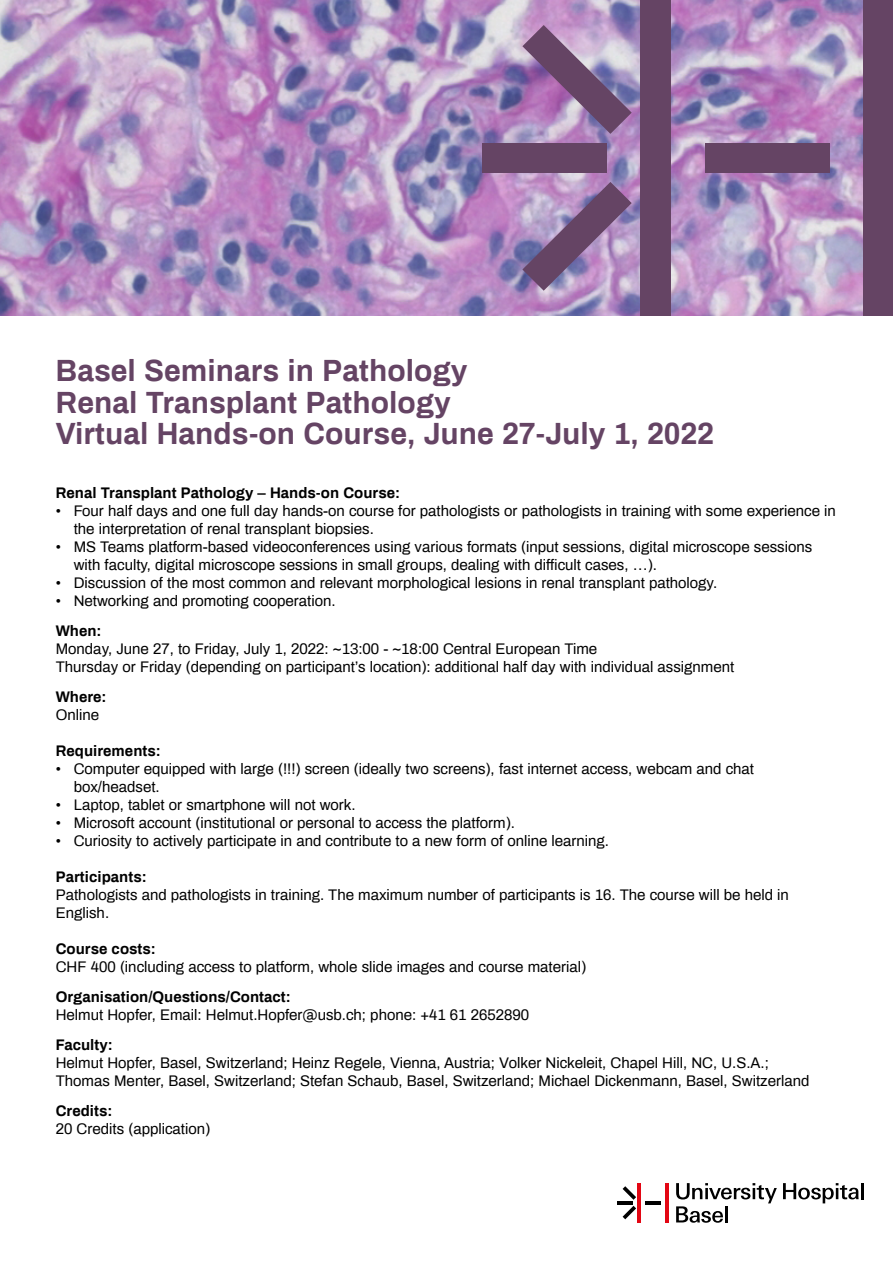
<style>
.page{position:relative;width:893px;height:1263px;background:#fff}
.page>*{position:absolute;margin:0;border:0;box-sizing:border-box;transform-origin:0 0}
.t1{font:700 30px "Archivo";color:#654464}
.t2{font:15px/18px "Archivo";color:#000}
.t3{font:700 15px "Archivo";color:#000}
</style>
<div class="page">
<img style="left:0;top:0;width:864px;height:316px">
<div style="left:641px;top:0;width:30px;height:316px;background:#654464"></div>
<div style="left:864px;top:0;width:29px;height:316px;background:#654464"></div>
<div style="left:705px;top:143px;width:124px;height:30px;background:#654464"></div>
<div style="left:482px;top:143px;width:125px;height:30px;background:#654464"></div>
<svg style="left:522px;top:25px;width:110px;height:109px;background:#9b7ca6"></svg>
<svg style="left:522px;top:182px;width:110px;height:109px;background:#997da7"></svg>
<hr style="left:637px;top:1183px;width:4px;height:39px;background:#e30613">
<hr style="left:665px;top:1183px;width:4px;height:39px;background:#e30613">
<hr style="left:645px;top:1201px;width:16px;height:4px;background:#000">
<hr style="left:618px;top:1201px;width:15px;height:4px;background:#000">
<svg style="left:623px;top:1186px;width:13px;height:14px"></svg>
<svg style="left:623px;top:1206px;width:13px;height:13px"></svg>
<svg style="left:783px;top:1183px;width:76px;height:20px"></svg>
<hr style="left:861px;top:1183px;width:3px;height:16px;background:#000">
<svg style="left:676px;top:1183px;width:101px;height:40px"></svg>
<hr style="left:725px;top:1206px;width:3px;height:16px;background:#000">
<p class="t1" style="left:56px;top:349px;width:413px">Basel Seminars in Pathology</p>
<p class="t1" style="left:56px;top:380px;width:397px">Renal Transplant Pathology</p>
<p class="t1" style="left:56px;top:412px;width:660px">Virtual Hands-on Course, June 27-July 1, 2022</p>
<p class="t3" style="left:56px;top:482px;width:346px">Renal Transplant Pathology – Hands-on Course:</p>
<p class="t2" style="left:74px;top:501px;width:764px;text-indent:-18px">• Four half days and one full day hands-on course for pathologists or pathologists in training with some experience in the interpretation of renal transplant biopsies.</p>
<p class="t2" style="left:74px;top:537px;width:740px;text-indent:-18px">• MS Teams platform-based videoconferences using various formats (input sessions, digital microscope sessions with faculty, digital microscope sessions in small groups, dealing with difficult cases, …).</p>
<p class="t2" style="left:56px;top:573px;width:663px">• Discussion of the most common and relevant morphological lesions in renal transplant pathology.</p>
<p class="t2" style="left:56px;top:591px;width:281px">• Networking and promoting cooperation.</p>
<p class="t3" style="left:56px;top:620px;width:47px">When:</p>
<p class="t2" style="left:56px;top:639px;width:543px">Monday, June 27, to Friday, July 1, 2022: ~13:00 - ~18:00 Central European Time</p>
<p class="t2" style="left:56px;top:657px;width:680px">Thursday or Friday (depending on participant’s location): additional half day with individual assignment</p>
<p class="t3" style="left:56px;top:686px;width:52px">Where:</p>
<p class="t2" style="left:56px;top:705px;width:45px">Online</p>
<p class="t3" style="left:56px;top:740px;width:107px">Requirements:</p>
<p class="t2" style="left:56px;top:759px;width:700px">• Computer equipped with large (!!!) screen (ideally two screens), fast internet access, webcam and chat</p>
<p class="t2" style="left:74px;top:777px;width:87px">box/headset.</p>
<p class="t2" style="left:56px;top:795px;width:301px">• Laptop, tablet or smartphone will not work.</p>
<p class="t2" style="left:56px;top:813px;width:461px">• Microsoft account (institutional or personal to access the platform).</p>
<p class="t2" style="left:56px;top:831px;width:555px">• Curiosity to actively participate in and contribute to a new form of online learning.</p>
<p class="t3" style="left:56px;top:866px;width:92px">Participants:</p>
<p class="t2" style="left:56px;top:885px;width:735px">Pathologists and pathologists in training. The maximum number of participants is 16. The course will be held in</p>
<p class="t2" style="left:56px;top:903px;width:55px">English.</p>
<p class="t3" style="left:56px;top:938px;width:102px">Course costs:</p>
<p class="t2" style="left:56px;top:957px;width:532px">CHF 400 (including access to platform, whole slide images and course material)</p>
<p class="t3" style="left:56px;top:986px;width:237px">Organisation/Questions/Contact:</p>
<p class="t2" style="left:56px;top:1005px;width:475px">Helmut Hopfer, Email: Helmut.Hopfer@usb.ch; phone: +41 61 2652890</p>
<p class="t3" style="left:56px;top:1034px;width:58px">Faculty:</p>
<p class="t2" style="left:56px;top:1053px;width:715px">Helmut Hopfer, Basel, Switzerland; Heinz Regele, Vienna, Austria; Volker Nickeleit, Chapel Hill, NC, U.S.A.;</p>
<p class="t2" style="left:56px;top:1071px;width:755px">Thomas Menter, Basel, Switzerland; Stefan Schaub, Basel, Switzerland; Michael Dickenmann, Basel, Switzerland</p>
<p class="t3" style="left:56px;top:1100px;width:58px">Credits:</p>
<p class="t2" style="left:56px;top:1119px;width:156px">20 Credits (application)</p>
</div>
